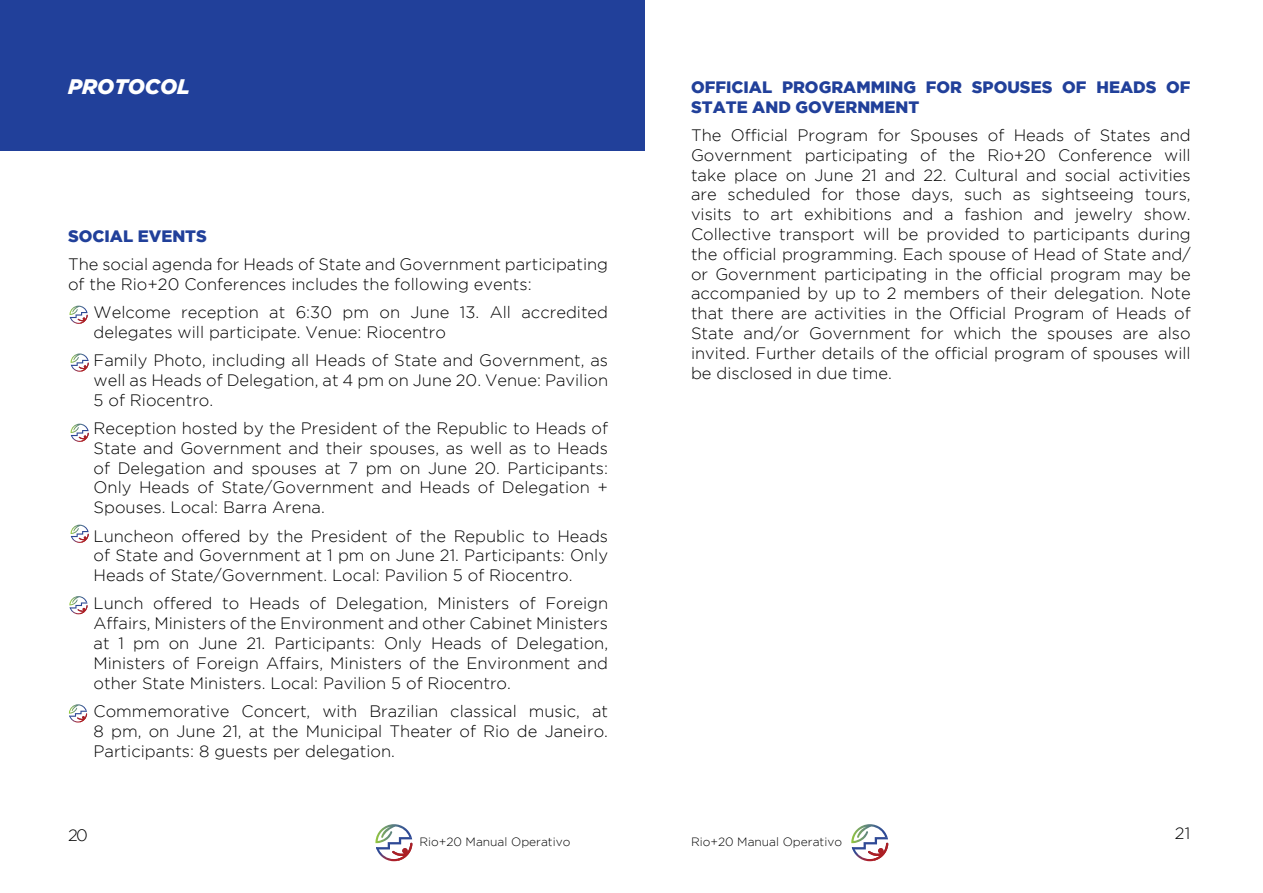
<style>
.page{position:relative;width:1263px;height:893px;background:#fff}
.page>*{position:absolute;margin:0;border:0;box-sizing:border-box;transform-origin:0 0}
.t1{font:italic 900 21px "Gotham";color:#fff}
.t2{font:300 16.5px/19.8px "Gotham";color:#000;text-align:justify}
.t3{font:900 16.5px/19.8px "Gotham";color:#21409a}
.t4{font:300 12px "Gotham";color:#000}
</style>
<div class="page">
<svg style="left:375px;top:824px;width:37px;height:37px"></svg>
<svg style="left:851px;top:824px;width:37px;height:37px"></svg>
<div style="left:0;top:0;width:644px;height:151px;background:#21409a"></div>
<svg style="left:69px;top:306px;width:19px;height:18px"></svg>
<svg style="left:71px;top:353px;width:18px;height:19px"></svg>
<svg style="left:71px;top:424px;width:18px;height:18px"></svg>
<svg style="left:71px;top:525px;width:18px;height:18px"></svg>
<svg style="left:69px;top:596px;width:19px;height:18px"></svg>
<svg style="left:69px;top:704px;width:18px;height:18px"></svg>
<p class="t1" style="left:68px;top:75px;width:124px">PROTOCOL</p>
<p class="t3" style="left:691px;top:77px;width:501px">OFFICIAL PROGRAMMING FOR SPOUSES OF HEADS OF<br>STATE AND GOVERNMENT</p>
<p class="t2" style="left:691px;top:125px;width:501px">The Official Program for Spouses of Heads of States and Government participating of the Rio+20 Conference will take place on June 21 and 22. Cultural and social activities are scheduled for those days, such as sightseeing tours, visits to art exhibitions and a fashion and jewelry show.<br>Collective transport will be provided to participants during the official programming. Each spouse of Head of State and/ or Government participating in the official program may be accompanied by up to 2 members of their delegation. Note that there are activities in the Official Program of Heads of State and/or Government for which the spouses are also invited. Further details of the official program of spouses will be disclosed in due time.</p>
<p class="t3" style="left:68px;top:226px;width:140px">SOCIAL EVENTS</p>
<p class="t2" style="left:68px;top:254px;width:542px">The social agenda for Heads of State and Government participating of the Rio+20 Conferences includes the following events:</p>
<p class="t2" style="left:94px;top:302px;width:516px">Welcome reception at 6:30 pm on June 13. All accredited delegates will participate. Venue: Riocentro</p>
<p class="t2" style="left:94px;top:350px;width:516px">Family Photo, including all Heads of State and Government, as well as Heads of Delegation, at 4 pm on June 20. Venue: Pavilion 5 of Riocentro.</p>
<p class="t2" style="left:94px;top:418px;width:516px">Reception hosted by the President of the Republic to Heads of State and Government and their spouses, as well as to Heads of Delegation and spouses at 7 pm on June 20. Participants:<br>Only Heads of State/Government and Heads of Delegation + Spouses. Local: Barra Arena.</p>
<p class="t2" style="left:94px;top:526px;width:516px">Luncheon offered by the President of the Republic to Heads of State and Government at 1 pm on June 21. Participants: Only Heads of State/Government. Local: Pavilion 5 of Riocentro.</p>
<p class="t2" style="left:94px;top:594px;width:516px">Lunch offered to Heads of Delegation, Ministers of Foreign Affairs, Ministers of the Environment and other Cabinet Ministers at 1 pm on June 21. Participants: Only Heads of Delegation, Ministers of Foreign Affairs, Ministers of the Environment and other State Ministers. Local: Pavilion 5 of Riocentro.</p>
<p class="t2" style="left:94px;top:701px;width:516px">Commemorative Concert, with Brazilian classical music, at 8 pm, on June 21, at the Municipal Theater of Rio de Janeiro.<br>Participants: 8 guests per delegation.</p>
<p class="t2" style="left:68px;top:825px;width:21px">20</p>
<p class="t4" style="left:419px;top:836px;width:152px">Rio+20 Manual Operativo</p>
<p class="t4" style="left:691px;top:836px;width:152px">Rio+20 Manual Operativo</p>
<p class="t2" style="left:1175px;top:823px;width:17px">21</p>
</div>
